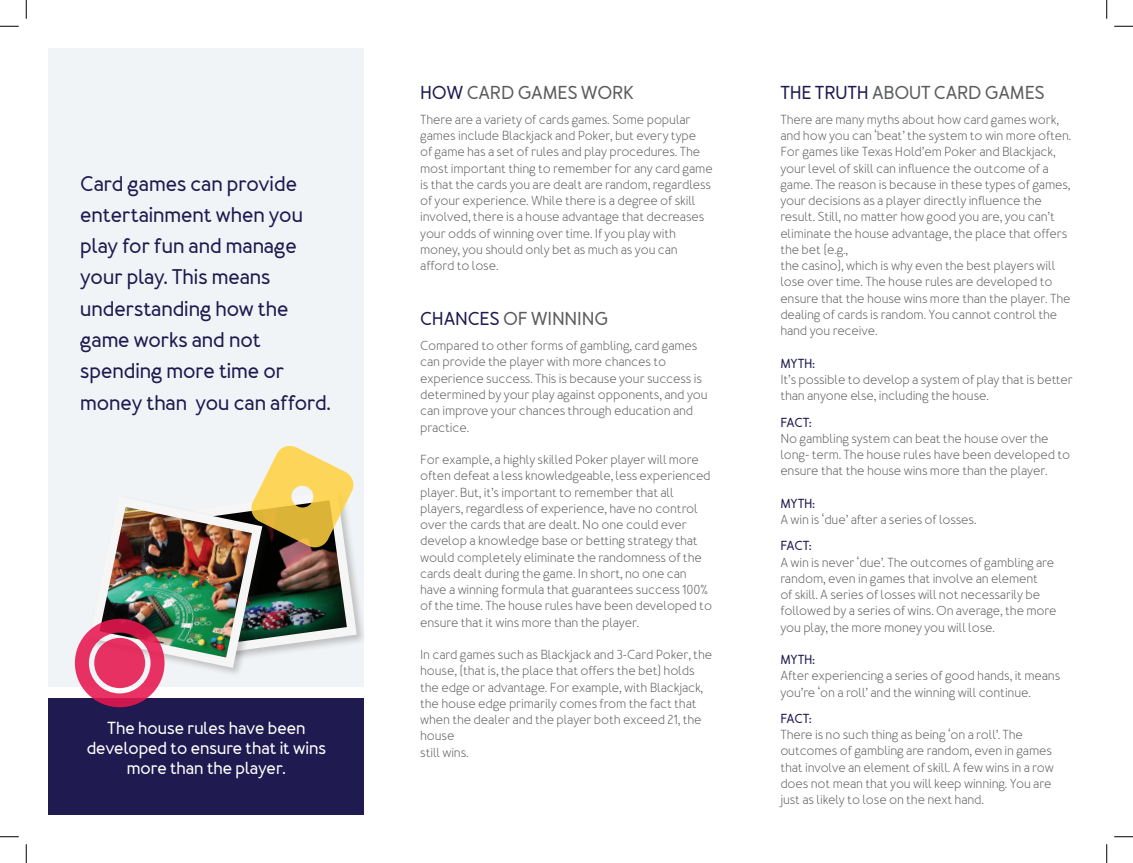
<style>
.page{position:relative;width:1133px;height:863px;background:#fff}
.page>*{position:absolute;margin:0;border:0;box-sizing:border-box;transform-origin:0 0}
.t1{font:700 21.25px/31.2px "Merlo Round";color:#1f1a50}
.t2{font:700 18.75px "Merlo Round";letter-spacing:-.01em;color:#5b5c5d}
.t3{font:700 17.5px/20px "Merlo Round";color:#fff;text-align:center}
.t4{font:13.12px/16.2px "Merlo Round";letter-spacing:-.01em;color:#5b5c5d}
.t5{font:700 13.12px "Merlo Round";letter-spacing:-.01em;color:#1f1a50}
.s1{color:#1f1a50}
</style>
<div class="page">
<div style="left:49px;top:48px;width:315px;height:638px;background:#f1f4f6"></div>
<div style="left:49px;top:698px;width:315px;height:116px;background:#1f1a50"></div>
<div style="left:189px;top:488px;width:177px;height:176px;background:#231f20;opacity:.24"></div>
<img style="left:75px;top:445px;width:287px;height:262px">
<svg style="left:0;top:25px;width:19px;height:2px"></svg>
<svg style="left:1114px;top:25px;width:18px;height:2px"></svg>
<svg style="left:0;top:836px;width:19px;height:1px"></svg>
<svg style="left:1114px;top:836px;width:18px;height:1px"></svg>
<svg style="left:25px;top:0;width:2px;height:19px"></svg>
<svg style="left:25px;top:844px;width:2px;height:18px"></svg>
<svg style="left:1106px;top:0;width:1px;height:19px"></svg>
<svg style="left:1106px;top:844px;width:1px;height:18px"></svg>
<h1 class="t1" style="left:80px;top:169px;width:252px">Card games can provide entertainment when you play for fun and manage your play. This means understanding how the game works and not spending more time or money than you can afford.</h1>
<h3 class="t3" style="left:87px;top:719px;width:241px">The house rules have been developed to ensure that it wins more than the player.</h3>
<h2 class="t2" style="left:420px;top:81px;width:215px"><span class="s1">HOW</span> CARD GAMES WORK</h2>
<p class="t4" style="left:420px;top:112px;width:294px">There are a variety of cards games. Some popular games include Blackjack and Poker, but every type<br>of game has a set of rules and play procedures. The most important thing to remember for any card game is that the cards you are dealt are random, regardless of your experience. While there is a degree of skill involved, there is a house advantage that decreases your odds of winning over time. If you play with money, you should only bet as much as you can afford to lose.</p>
<h2 class="t2" style="left:420px;top:307px;width:189px"><span class="s1">CHANCES</span> OF WINNING</h2>
<p class="t4" style="left:420px;top:338px;width:289px">Compared to other forms of gambling, card games can provide the player with more chances to experience success. This is because your success is determined by your play against opponents, and you can improve your chances through education and practice.</p>
<p class="t4" style="left:420px;top:452px;width:293px">For example, a highly skilled Poker player will more often defeat a less knowledgeable, less experienced player. But, it’s important to remember that all players, regardless of experience, have no control over the cards that are dealt. No one could ever develop a knowledge base or betting strategy that would completely eliminate the randomness of the cards dealt during the game. In short, no one can have a winning formula that guarantees success 100% of the time. The house rules have been developed to ensure that it wins more than the player.</p>
<p class="t4" style="left:420px;top:647px;width:293px">In card games such as Blackjack and 3-Card Poker, the house, (that is, the place that offers the bet) holds the edge or advantage. For example, with Blackjack, the house edge primarily comes from the fact that when the dealer and the player both exceed 21, the house<br>still wins.</p>
<h2 class="t2" style="left:780px;top:81px;width:266px"><span class="s1">THE TRUTH</span> ABOUT CARD GAMES</h2>
<p class="t4" style="left:780px;top:112px;width:292px">There are many myths about how card games work, and how you can ‘beat’ the system to win more often.<br>For games like Texas Hold’em Poker and Blackjack, your level of skill can influence the outcome of a game. The reason is because in these types of games, your decisions as a player directly influence the result. Still, no matter how good you are, you can’t eliminate the house advantage, the place that offers the bet (e.g.,<br>the casino), which is why even the best players will lose over time. The house rules are developed to ensure that the house wins more than the player. The dealing of cards is random. You cannot control the hand you receive.</p>
<p class="t5" style="left:780px;top:355px;width:36px">MYTH:</p>
<p class="t4" style="left:780px;top:372px;width:294px">It’s possible to develop a system of play that is better than anyone else, including the house.</p>
<p class="t5" style="left:780px;top:414px;width:33px">FACT:</p>
<p class="t4" style="left:780px;top:430px;width:291px">No gambling system can beat the house over the long- term. The house rules have been developed to ensure that the house wins more than the player.</p>
<p class="t5" style="left:780px;top:495px;width:36px">MYTH:</p>
<p class="t4" style="left:780px;top:512px;width:198px">A win is ‘due’ after a series of losses.</p>
<p class="t5" style="left:780px;top:537px;width:33px">FACT:</p>
<p class="t4" style="left:780px;top:554px;width:278px">A win is never ‘due’. The outcomes of gambling are random, even in games that involve an element<br>of skill. A series of losses will not necessarily be followed by a series of wins. On average, the more you play, the more money you will lose.</p>
<p class="t5" style="left:780px;top:651px;width:36px">MYTH:</p>
<p class="t4" style="left:780px;top:668px;width:281px">After experiencing a series of good hands, it means you’re ‘on a roll’ and the winning will continue.</p>
<p class="t5" style="left:780px;top:710px;width:33px">FACT:</p>
<p class="t4" style="left:780px;top:727px;width:275px">There is no such thing as being ‘on a roll’. The outcomes of gambling are random, even in games that involve an element of skill. A few wins in a row does not mean that you will keep winning. You are just as likely to lose on the next hand.</p>
</div>
